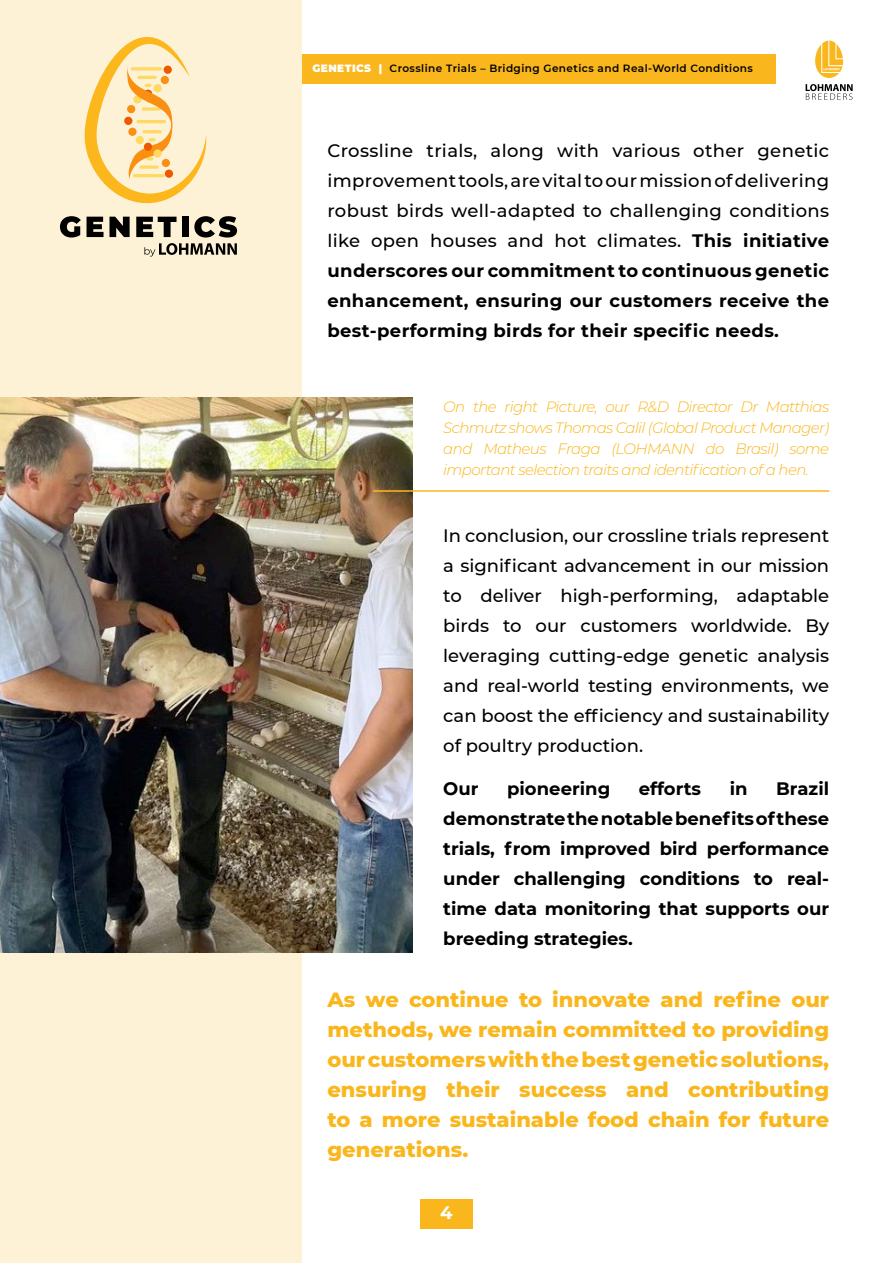
<style>
.page{position:relative;width:893px;height:1263px;background:#fff}
.page>*{position:absolute;margin:0;border:0;box-sizing:border-box;transform-origin:0 0}
.TEXTO{font:800 21px/30px "Montserrat";color:#fab71d;text-align:justify}
.TEXTO-2{font:500 18px/30px "Montserrat";letter-spacing:.01em;color:#000;text-align:justify}
.TEXTO-3{font:700 18px/30px "Montserrat";color:#000;text-align:justify}
.t1{font:700 18px "Montserrat";color:#fff}
.TEXTO-4{font:italic 300 15px/21px "Montserrat";letter-spacing:-.04em;color:#fab71d;text-align:justify}
.t2{font:600 10.5px "Montserrat";letter-spacing:.04em;color:#000}
.s1{font-weight:900;color:#fff}
.s2{font-weight:700}
</style>
<div class="page">
<div style="left:0;top:0;width:302px;height:1263px;background:#fdf1d6"></div>
<img style="left:0;top:398px;width:412px;height:554px">
<hr style="left:373px;top:490px;width:456px;height:2px;background:#fab71d">
<div style="left:420px;top:1199px;width:52px;height:30px;background:#fab71d"></div>
<svg style="left:815px;top:41px;width:28px;height:37px"></svg>
<svg style="left:806px;top:84px;width:47px;height:16px"></svg>
<div style="left:302px;top:54px;width:474px;height:30px;background:#fab71d"></div>
<svg style="left:60px;top:216px;width:21px;height:21px"></svg>
<svg style="left:87px;top:217px;width:16px;height:20px"></svg>
<svg style="left:109px;top:217px;width:21px;height:20px"></svg>
<svg style="left:136px;top:217px;width:41px;height:20px"></svg>
<div style="left:182px;top:217px;width:7px;height:20px;background:#000"></div>
<svg style="left:194px;top:216px;width:43px;height:21px"></svg>
<svg style="left:144px;top:243px;width:93px;height:14px"></svg>
<svg style="left:85px;top:37px;width:122px;height:166px"></svg>
<div style="left:144px;top:143px;width:8px;height:8px;background:#ee5900;border-radius:50%"></div>
<div style="left:154px;top:149px;width:8px;height:9px;background:#ffd962;border-radius:50%"></div>
<p class="t2" style="left:312px;top:60px;width:442px"><span class="s1">GENETICS |</span> Crossline Trials – Bridging Genetics and Real-World Conditions</p>
<p class="TEXTO-2" style="left:327px;top:135px;width:503px">Crossline trials, along with various other genetic improvement tools, are vital to our mission of delivering robust birds well-adapted to challenging conditions like open houses and hot climates. <span class="s2">This initiative underscores our commitment to continuous genetic enhancement, ensuring our customers receive the best-performing birds for their specific needs.</span></p>
<p class="TEXTO-4" style="left:443px;top:396px;width:387px">On the right Picture, our R&amp;D Director Dr Matthias Schmutz shows Thomas Calil (Global Product Manager) and Matheus Fraga (LOHMANN do Brasil) some important selection traits and identification of a hen.</p>
<p class="TEXTO-2" style="left:443px;top:520px;width:387px">In conclusion, our crossline trials represent a significant advancement in our mission to deliver high-performing, adaptable birds to our customers worldwide. By leveraging cutting-edge genetic analysis and real-world testing environments, we can boost the efficiency and sustainability of poultry production.</p>
<p class="TEXTO-3" style="left:443px;top:773px;width:37px">Our</p>
<p class="TEXTO-3" style="left:507px;top:773px;width:105px">pioneering</p>
<p class="TEXTO-3" style="left:639px;top:773px;width:64px">efforts</p>
<p class="TEXTO-3" style="left:730px;top:773px;width:19px">in</p>
<p class="TEXTO-3" style="left:443px;top:773px;width:387px;text-indent:333px">Brazil demonstrate the notable benefits of these trials, from improved bird performance under challenging conditions to real&shy;time data monitoring that supports our breeding strategies.</p>
<p class="TEXTO" style="left:327px;top:983px;width:503px">As we continue to innovate and refine our methods, we remain committed to providing our customers with the best genetic solutions, ensuring their success and contributing to a more sustainable food chain for future generations.</p>
<p class="t1" style="left:440px;top:1200px;width:14px">4</p>
</div>
